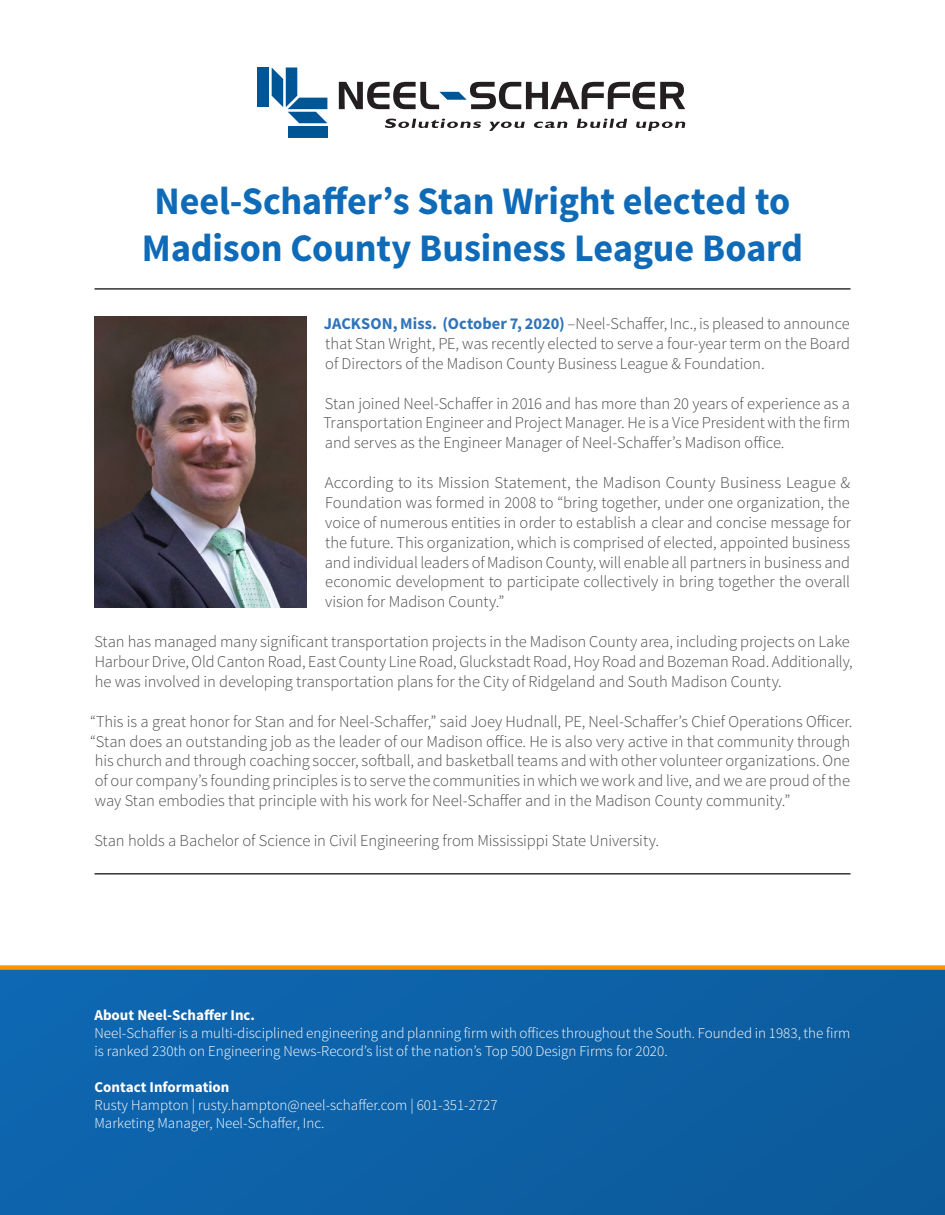
<style>
.page{position:relative;width:945px;height:1215px;background:#fff}
.page>*{position:absolute;margin:0;border:0;box-sizing:border-box;transform-origin:0 0}
.t1{font:700 39px/46.8px "Source Sans Pro";letter-spacing:-.005em;color:#0f6ab7;text-align:center}
.t2{font:300 16.5px/19.8px "Source Sans Pro";letter-spacing:-.005em;color:#4a4b4c;text-align:justify}
.t3{font:300 15px/18px "Source Sans Pro";color:#fff}
.t4{font:700 15px "Source Sans Pro";color:#fff}
.s1{font-weight:700;color:#2f74ba}
</style>
<div class="page">
<hr style="left:94px;top:288px;width:756px;height:2px;background:#333">
<svg style="left:339px;top:82px;width:346px;height:27px"></svg>
<div style="left:258px;top:68px;width:11px;height:39px;background:#005595"></div>
<div style="left:288px;top:126px;width:39px;height:11px;background:#005595"></div>
<svg style="left:272px;top:68px;width:55px;height:55px"></svg>
<svg style="left:385px;top:119px;width:96px;height:9px"></svg>
<svg style="left:489px;top:122px;width:36px;height:9px"></svg>
<svg style="left:534px;top:122px;width:34px;height:6px"></svg>
<svg style="left:577px;top:119px;width:50px;height:9px"></svg>
<svg style="left:636px;top:122px;width:49px;height:9px"></svg>
<hr style="left:94px;top:873px;width:756px;height:2px;background:#333">
<div style="left:1px;top:968px;width:943px;height:247px;background:#0d61a6"></div>
<div style="left:0;top:965px;width:945px;height:5px;background:#ff9200"></div>
<img style="left:94px;top:316px;width:213px;height:292px">
<p class="t1" style="left:142px;top:179px;width:663px">Neel-Schaffer’s Stan Wright elected to<br>Madison County Business League Board</p>
<p class="t2" style="left:324px;top:314px;width:528px"><span class="s1">JACKSON, Miss. (October 7, 2020)</span> –Neel-Schaffer, Inc., is pleased to announce that Stan Wright, PE, was recently elected to serve a four-year term on the Board of Directors of the Madison County Business League &amp; Foundation.</p>
<p class="t2" style="left:323px;top:393px;width:528px">Stan joined Neel-Schaffer in 2016 and has more than 20 years of experience as a Transportation Engineer and Project Manager. He is a Vice President with the firm and serves as the Engineer Manager of Neel-Schaffer’s Madison office.</p>
<p class="t2" style="left:325px;top:473px;width:528px">According to its Mission Statement, the Madison County Business League &amp; Foundation was formed in 2008 to “bring together, under one organization, the voice of numerous entities in order to establish a clear and concise message for the future. This organization, which is comprised of elected, appointed business and individual leaders of Madison County, will enable all partners in business and economic development to participate collectively in bring together the overall vision for Madison County.”</p>
<p class="t2" style="left:94px;top:632px;width:760px;text-align:left">Stan has managed many significant transportation projects in the Madison County area, including projects on Lake<br>Harbour Drive, Old Canton Road, East County Line Road, Gluckstadt Road, Hoy Road and Bozeman Road. Additionally, he was involved in developing transportation plans for the City of Ridgeland and South Madison County.</p>
<p class="t2" style="left:90px;top:712px;width:764px;text-align:left">“This is a great honor for Stan and for Neel-Schaffer,” said Joey Hudnall, PE, Neel-Schaffer’s Chief Operations Officer. “Stan does an outstanding job as the leader of our Madison office. He is also very active in that community through his church and through coaching soccer, softball, and basketball teams and with other volunteer organizations. One of our company’s founding principles is to serve the communities in which we work and live, and we are proud of the way Stan embodies that principle with his work for Neel-Schaffer and in the Madison County community.”</p>
<p class="t2" style="left:94px;top:831px;width:566px">Stan holds a Bachelor of Science in Civil Engineering from Mississippi State University.</p>
<p class="t4" style="left:94px;top:1006px;width:162px">About Neel-Schaffer Inc.</p>
<p class="t3" style="left:94px;top:1024px;width:757px">Neel-Schaffer is a multi-disciplined engineering and planning firm with offices throughout the South. Founded in 1983, the firm is ranked 230th on Engineering News-Record’s list of the nation’s Top 500 Design Firms for 2020.</p>
<p class="t4" style="left:94px;top:1078px;width:137px">Contact Information</p>
<p class="t3" style="left:94px;top:1096px;width:405px">Rusty Hampton | rusty.hampton@neel-schaffer.com | 601-351-2727</p>
<p class="t3" style="left:94px;top:1114px;width:231px">Marketing Manager, Neel-Schaffer, Inc.</p>
</div>
